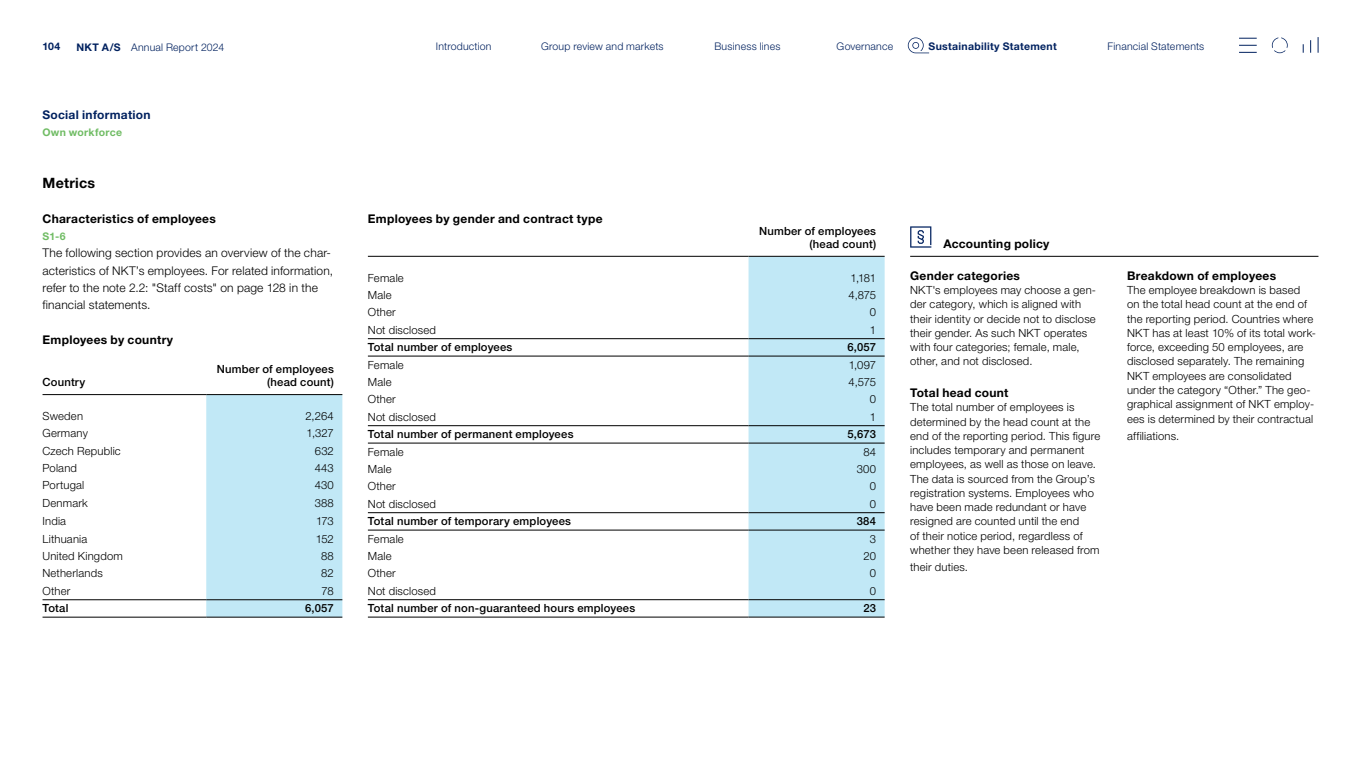
<style>
.page{position:relative;width:1361px;height:766px;background:#fff}
.page>*{position:absolute;margin:0;border:0;box-sizing:border-box;transform-origin:0 0}
.t1{font:700 14.25px "Helvetica Neue LT Std";letter-spacing:.015em;color:#000}
.t2{font:300 12px/17.2px "Helvetica Neue LT Std";letter-spacing:.015em;color:#000}
.t3{font:700 12px "Helvetica Neue LT Std";letter-spacing:.02em;color:#000}
.t4{font:700 12px "Helvetica Neue LT Std";letter-spacing:.02em;color:#00215f}
.t5{font:300 11.25px/14.2px "Helvetica Neue LT Std";letter-spacing:.015em;color:#000}
.t6{font:500 11.25px/12.8px "Helvetica Neue LT Std";letter-spacing:.02em;color:#000;text-align:right}
.t7{font:300 10.5px "Helvetica Neue LT Std";letter-spacing:.02em;color:#00215f}
.t8{font:700 10.5px "Helvetica Neue LT Std";letter-spacing:.03em;color:#00215f}
.t9{font:700 10.5px "Helvetica Neue LT Std";letter-spacing:.025em;color:#70bc64}
.s1{font-weight:700}
</style>
<div class="page">
<div style="left:206px;top:395px;width:136px;height:221px;background:#c1e8f6"></div>
<hr style="left:43px;top:394px;width:163px;height:1px;background:#000">
<hr style="left:206px;top:394px;width:136px;height:1px;background:#000">
<hr style="left:43px;top:599px;width:163px;height:1px;background:#000">
<hr style="left:206px;top:599px;width:136px;height:1px;background:#000">
<hr style="left:43px;top:616px;width:163px;height:1px;background:#000">
<hr style="left:206px;top:616px;width:136px;height:1px;background:#000">
<div style="left:748px;top:257px;width:136px;height:359px;background:#c1e8f6"></div>
<hr style="left:368px;top:256px;width:380px;height:1px;background:#000">
<hr style="left:748px;top:256px;width:136px;height:1px;background:#000">
<hr style="left:368px;top:338px;width:380px;height:1px;background:#000">
<hr style="left:748px;top:338px;width:136px;height:1px;background:#000">
<hr style="left:368px;top:356px;width:380px;height:1px;background:#000">
<hr style="left:748px;top:356px;width:136px;height:1px;background:#000">
<hr style="left:368px;top:512px;width:380px;height:1px;background:#000">
<hr style="left:748px;top:512px;width:136px;height:1px;background:#000">
<hr style="left:368px;top:529px;width:380px;height:1px;background:#000">
<hr style="left:748px;top:529px;width:136px;height:1px;background:#000">
<hr style="left:368px;top:425px;width:380px;height:1px;background:#000">
<hr style="left:748px;top:425px;width:136px;height:1px;background:#000">
<hr style="left:368px;top:442px;width:380px;height:1px;background:#000">
<hr style="left:748px;top:442px;width:136px;height:1px;background:#000">
<hr style="left:368px;top:599px;width:380px;height:1px;background:#000">
<hr style="left:748px;top:599px;width:136px;height:1px;background:#000">
<hr style="left:368px;top:616px;width:380px;height:1px;background:#000">
<hr style="left:748px;top:616px;width:136px;height:1px;background:#000">
<hr style="left:910px;top:256px;width:408px;height:1px;background:#000">
<svg style="left:910px;top:226px;width:21px;height:21px"></svg>
<svg style="left:1239px;top:52px;width:17px;height:1px"></svg>
<svg style="left:1239px;top:38px;width:17px;height:1px"></svg>
<svg style="left:1239px;top:45px;width:17px;height:1px"></svg>
<svg style="left:1317px;top:37px;width:1px;height:16px"></svg>
<svg style="left:1310px;top:40px;width:1px;height:13px"></svg>
<svg style="left:1272px;top:37px;width:15px;height:16px"></svg>
<svg style="left:908px;top:37px;width:21px;height:16px"></svg>
<p class="t8" style="left:43px;top:39px;width:19px">104</p>
<p class="t7" style="left:77px;top:40px;width:149px"><span class="s1">NKT A/S</span> Annual Report 2024</p>
<p class="t7" style="left:436px;top:39px;width:57px">Introduction</p>
<p class="t7" style="left:541px;top:39px;width:124px">Group review and markets</p>
<p class="t7" style="left:714px;top:39px;width:68px">Business lines</p>
<p class="t7" style="left:836px;top:39px;width:58px">Governance</p>
<p class="t8" style="left:928px;top:39px;width:130px">Sustainability Statement</p>
<p class="t7" style="left:1107px;top:39px;width:98px">Financial Statements</p>
<p class="t4" style="left:43px;top:107px;width:110px">Social information</p>
<p class="t9" style="left:43px;top:126px;width:81px">Own workforce</p>
<p class="t1" style="left:43px;top:174px;width:54px">Metrics</p>
<p class="t3" style="left:43px;top:211px;width:175px">Characteristics of employees</p>
<p class="t9" style="left:43px;top:230px;width:25px">S1-6</p>
<p class="t2" style="left:43px;top:244px;width:292px">The following section provides an overview of the char&shy;acteristics of NKT’s employees. For related information, refer to the note 2.2: "Staff costs" on page 128 in the financial statements.</p>
<p class="t3" style="left:43px;top:332px;width:132px">Employees by country</p>
<p class="t6" style="left:43px;top:375px;width:44px">Country</p>
<p class="t6" style="left:217px;top:363px;width:119px">Number of employees (head count)</p>
<p class="t5" style="left:43px;top:408px;width:42px">Sweden</p>
<p class="t5" style="left:306px;top:408px;width:30px">2,264</p>
<p class="t5" style="left:43px;top:426px;width:47px">Germany</p>
<p class="t5" style="left:306px;top:426px;width:29px">1,327</p>
<p class="t5" style="left:43px;top:443px;width:80px">Czech Republic</p>
<p class="t5" style="left:315px;top:443px;width:20px">632</p>
<p class="t5" style="left:43px;top:460px;width:36px">Poland</p>
<p class="t5" style="left:315px;top:460px;width:21px">443</p>
<p class="t5" style="left:43px;top:478px;width:43px">Portugal</p>
<p class="t5" style="left:315px;top:478px;width:21px">430</p>
<p class="t5" style="left:43px;top:495px;width:47px">Denmark</p>
<p class="t5" style="left:315px;top:495px;width:21px">388</p>
<p class="t5" style="left:43px;top:513px;width:25px">India</p>
<p class="t5" style="left:316px;top:513px;width:19px">173</p>
<p class="t5" style="left:43px;top:531px;width:46px">Lithuania</p>
<p class="t5" style="left:316px;top:531px;width:20px">152</p>
<p class="t5" style="left:43px;top:548px;width:82px">United Kingdom</p>
<p class="t5" style="left:321px;top:548px;width:14px">88</p>
<p class="t5" style="left:43px;top:566px;width:62px">Netherlands</p>
<p class="t5" style="left:321px;top:566px;width:14px">82</p>
<p class="t5" style="left:43px;top:583px;width:29px">Other</p>
<p class="t5" style="left:321px;top:583px;width:14px">78</p>
<p class="t6" style="left:43px;top:601px;width:28px">Total</p>
<p class="t6" style="left:305px;top:601px;width:30px">6,057</p>
<p class="t3" style="left:368px;top:211px;width:236px">Employees by gender and contract type</p>
<p class="t6" style="left:759px;top:224px;width:119px">Number of employees (head count)</p>
<p class="t5" style="left:368px;top:270px;width:37px">Female</p>
<p class="t5" style="left:850px;top:270px;width:27px">1,181</p>
<p class="t5" style="left:368px;top:287px;width:25px">Male</p>
<p class="t5" style="left:848px;top:287px;width:29px">4,875</p>
<p class="t5" style="left:368px;top:305px;width:29px">Other</p>
<p class="t5" style="left:870px;top:305px;width:8px">0</p>
<p class="t5" style="left:368px;top:322px;width:70px">Not disclosed</p>
<p class="t5" style="left:870px;top:322px;width:8px">1</p>
<p class="t6" style="left:368px;top:340px;width:146px">Total number of employees</p>
<p class="t6" style="left:847px;top:340px;width:30px">6,057</p>
<p class="t5" style="left:368px;top:357px;width:37px">Female</p>
<p class="t5" style="left:848px;top:357px;width:29px">1,097</p>
<p class="t5" style="left:368px;top:374px;width:25px">Male</p>
<p class="t5" style="left:848px;top:374px;width:29px">4,575</p>
<p class="t5" style="left:368px;top:392px;width:29px">Other</p>
<p class="t5" style="left:870px;top:392px;width:8px">0</p>
<p class="t5" style="left:368px;top:409px;width:70px">Not disclosed</p>
<p class="t5" style="left:870px;top:409px;width:8px">1</p>
<p class="t6" style="left:368px;top:427px;width:207px">Total number of permanent employees</p>
<p class="t6" style="left:847px;top:427px;width:30px">5,673</p>
<p class="t5" style="left:368px;top:444px;width:37px">Female</p>
<p class="t5" style="left:863px;top:444px;width:14px">84</p>
<p class="t5" style="left:368px;top:461px;width:25px">Male</p>
<p class="t5" style="left:857px;top:461px;width:21px">300</p>
<p class="t5" style="left:368px;top:479px;width:29px">Other</p>
<p class="t5" style="left:870px;top:479px;width:8px">0</p>
<p class="t5" style="left:368px;top:496px;width:70px">Not disclosed</p>
<p class="t5" style="left:870px;top:496px;width:8px">0</p>
<p class="t6" style="left:368px;top:514px;width:205px">Total number of temporary employees</p>
<p class="t6" style="left:856px;top:514px;width:21px">384</p>
<p class="t5" style="left:368px;top:531px;width:37px">Female</p>
<p class="t5" style="left:870px;top:531px;width:8px">3</p>
<p class="t5" style="left:368px;top:548px;width:25px">Male</p>
<p class="t5" style="left:863px;top:548px;width:14px">20</p>
<p class="t5" style="left:368px;top:565px;width:29px">Other</p>
<p class="t5" style="left:870px;top:565px;width:8px">0</p>
<p class="t5" style="left:368px;top:583px;width:70px">Not disclosed</p>
<p class="t5" style="left:870px;top:583px;width:8px">0</p>
<p class="t6" style="left:368px;top:601px;width:269px">Total number of non-guaranteed hours employees</p>
<p class="t6" style="left:863px;top:601px;width:14px">23</p>
<p class="t3" style="left:943px;top:236px;width:108px">Accounting policy</p>
<p class="t3" style="left:910px;top:268px;width:111px">Gender categories</p>
<p class="t5" style="left:910px;top:283px;width:187px">NKT's employees may choose a gen&shy;der category, which is aligned with their identity or decide not to disclose their gender. As such NKT operates with four categories; female, male, other, and not disclosed.</p>
<p class="t3" style="left:910px;top:385px;width:100px">Total head count</p>
<p class="t5" style="left:910px;top:400px;width:192px">The total number of employees is determined by the head count at the end of the reporting period. This figure includes temporary and permanent employees, as well as those on leave.<br>The data is sourced from the Group’s registration systems. Employees who have been made redundant or have resigned are counted until the end<br>of their notice period, regardless of whether they have been released from</p>
<p class="t5" style="left:910px;top:559px;width:59px">their duties.</p>
<p class="t3" style="left:1127px;top:268px;width:151px">Breakdown of employees</p>
<p class="t5" style="left:1127px;top:283px;width:190px">The employee breakdown is based<br>on the total head count at the end of the reporting period. Countries where NKT has at least 10% of its total work&shy;force, exceeding 50 employees, are disclosed separately. The remaining NKT employees are consolidated under the category “Other.” The geo&shy;graphical assignment of NKT employ&shy;ees is determined by their contractual</p>
<p class="t5" style="left:1127px;top:428px;width:54px">affiliations.</p>
</div>
